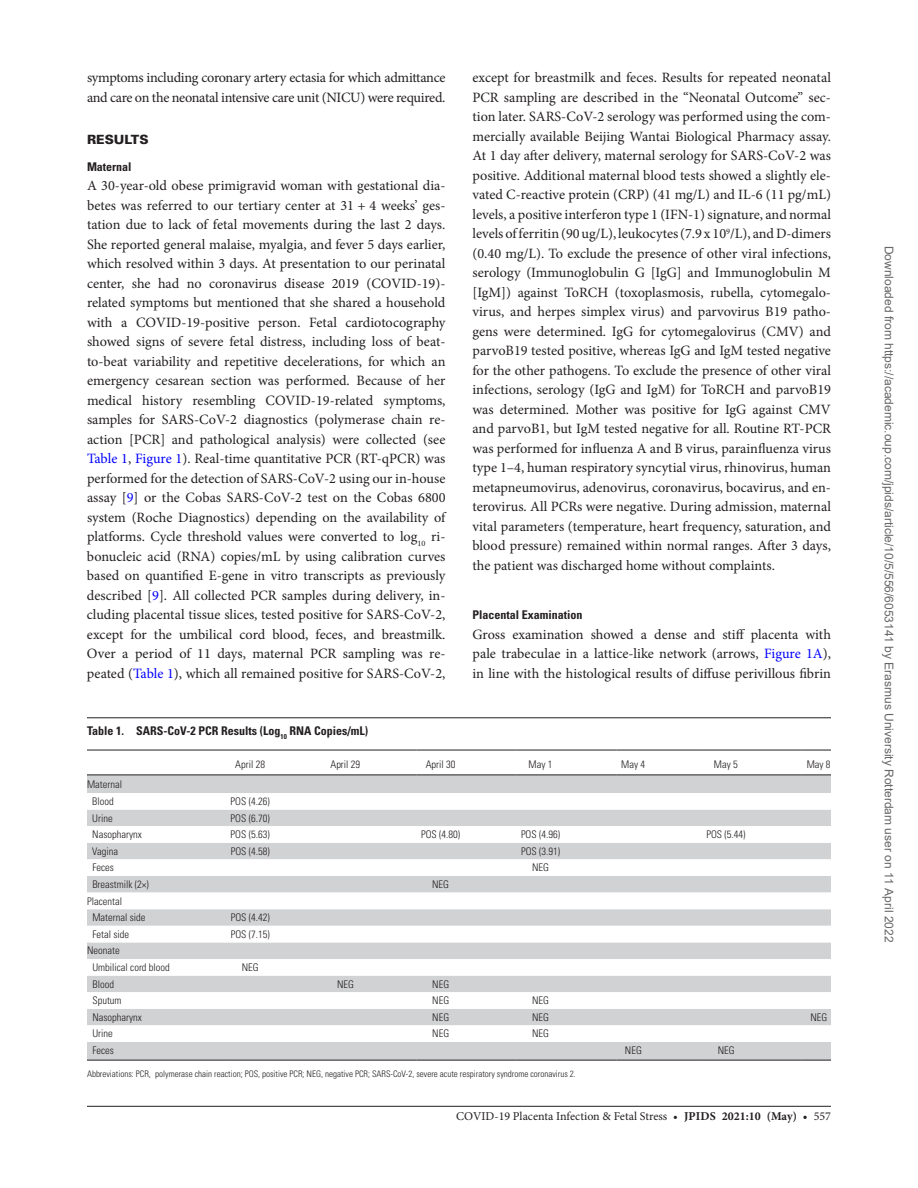
<style>
.page{position:relative;width:918px;height:1188px;background:#fff}
.page>*{position:absolute;margin:0;border:0;box-sizing:border-box;transform-origin:0 0}
.t1{font:14.25px/19.5px "Minion Pro";letter-spacing:-.01em;color:#231f20;text-align:justify}
.t2{font:900 12.75px "Univers LT Std";color:#231f20}
.t3{font:12px "Arial";color:#666}
.t4{font:700 condensed 12px "Univers LT Std";color:#231f20}
.t5{font:12px "Minion Pro";color:#231f20}
.t6{font:300 condensed 10.5px/16.6px "Univers LT Std";color:#231f20}
.t7{font:300 condensed 9px "Univers LT Std";color:#231f20}
.s1{color:#00f}
.s2{font-weight:700}
</style>
<div class="page">
<hr style="left:87px;top:1106px;width:744px;height:1px;background:#231f20">
<hr style="left:87px;top:717px;width:744px;height:1px;background:#231f20">
<div style="left:87px;top:776px;width:744px;height:284px;background:#d1d2d4"></div>
<svg style="left:87px;top:793px;width:744px;height:249px"></svg>
<svg style="left:87px;top:750px;width:744px;height:26px"></svg>
<hr style="left:87px;top:1060px;width:139px;height:1px;background:#231f20">
<hr style="left:226px;top:1060px;width:100px;height:1px;background:#231f20">
<hr style="left:326px;top:1060px;width:91px;height:1px;background:#231f20">
<hr style="left:417px;top:1060px;width:99px;height:1px;background:#231f20">
<hr style="left:516px;top:1060px;width:100px;height:1px;background:#231f20">
<hr style="left:616px;top:1060px;width:86px;height:1px;background:#231f20">
<hr style="left:702px;top:1060px;width:100px;height:1px;background:#231f20">
<svg style="left:802px;top:1060px;width:29px;height:1px"></svg>
<p class="t1" style="left:87px;top:68px;width:360px">symptoms including coronary artery ectasia for which admittance and care on the neonatal intensive care unit (NICU) were required.</p>
<p class="t2" style="left:87px;top:131px;width:63px">RESULTS</p>
<p class="t4" style="left:87px;top:159px;width:46px">Maternal</p>
<p class="t1" style="left:87px;top:176px;width:360px">A 30-year-old obese primigravid woman with gestational dia&shy;betes was referred to our tertiary center at 31 + 4 weeks’ ges&shy;tation due to lack of fetal movements during the last 2 days.<br>She reported general malaise, myalgia, and fever 5 days earlier, which resolved within 3 days. At presentation to our perinatal center, she had no coronavirus disease 2019 (COVID-19)- related symptoms but mentioned that she shared a household with a COVID-19-positive person. Fetal cardiotocography showed signs of severe fetal distress, including loss of beat&shy;to-beat variability and repetitive decelerations, for which an emergency cesarean section was performed. Because of her medical history resembling COVID-19-related symptoms, samples for SARS-CoV-2 diagnostics (polymerase chain re&shy;action [PCR] and pathological analysis) were collected (see <span class="s1">Table 1</span>, <span class="s1">Figure 1</span>). Real-time quantitative PCR (RT-qPCR) was performed for the detection of SARS-CoV-2 using our in-house assay [<span class="s1">9</span>] or the Cobas SARS-CoV-2 test on the Cobas 6800 system (Roche Diagnostics) depending on the availability of platforms. Cycle threshold values were converted to log<sub>10</sub> ri&shy;bonucleic acid (RNA) copies/mL by using calibration curves based on quantified E-gene in vitro transcripts as previously described [<span class="s1">9</span>]. All collected PCR samples during delivery, in&shy;cluding placental tissue slices, tested positive for SARS-CoV-2, except for the umbilical cord blood, feces, and breastmilk.<br>Over a period of 11 days, maternal PCR sampling was re&shy;peated (<span class="s1">Table 1</span>), which all remained positive for SARS-CoV-2,</p>
<p class="t1" style="left:472px;top:68px;width:360px">except for breastmilk and feces. Results for repeated neonatal PCR sampling are described in the “Neonatal Outcome” sec&shy;tion later. SARS-CoV-2 serology was performed using the com&shy;mercially available Beijing Wantai Biological Pharmacy assay.<br>At 1 day after delivery, maternal serology for SARS-CoV-2 was positive. Additional maternal blood tests showed a slightly ele&shy;vated C-reactive protein (CRP) (41 mg/L) and IL-6 (11 pg/mL) levels, a positive interferon type 1 (IFN-1) signature, and normal levels of ferritin (90 ug/L), leukocytes (7.9 x 10<sup>9</sup>/L), and D-dimers (0.40 mg/L). To exclude the presence of other viral infections, serology (Immunoglobulin G [IgG] and Immunoglobulin M [IgM]) against ToRCH (toxoplasmosis, rubella, cytomegalo&shy;virus, and herpes simplex virus) and parvovirus B19 patho&shy;gens were determined. IgG for cytomegalovirus (CMV) and parvoB19 tested positive, whereas IgG and IgM tested negative for the other pathogens. To exclude the presence of other viral infections, serology (IgG and IgM) for ToRCH and parvoB19 was determined. Mother was positive for IgG against CMV and parvoB1, but IgM tested negative for all. Routine RT-PCR was performed for influenza A and B virus, parainfluenza virus type 1–4, human respiratory syncytial virus, rhinovirus, human metapneumovirus, adenovirus, coronavirus, bocavirus, and en&shy;terovirus. All PCRs were negative. During admission, maternal vital parameters (temperature, heart frequency, saturation, and blood pressure) remained within normal ranges. After 3 days, the patient was discharged home without complaints.</p>
<p class="t4" style="left:472px;top:608px;width:112px">Placental Examination</p>
<p class="t1" style="left:472px;top:625px;width:360px">Gross examination showed a dense and stiff placenta with pale trabeculae in a lattice-like network (arrows, <span class="s1">Figure 1A</span>), in line with the histological results of diffuse perivillous fibrin</p>
<p class="t4" style="left:87px;top:723px;width:283px">Table 1. SARS-CoV-2 PCR Results (Log<sub>10</sub> RNA Copies/mL)</p>
<p class="t6" style="left:235px;top:756px;width:31px">April 28</p>
<p class="t6" style="left:330px;top:756px;width:31px">April 29</p>
<p class="t6" style="left:426px;top:756px;width:31px">April 30</p>
<p class="t6" style="left:529px;top:756px;width:25px">May 1</p>
<p class="t6" style="left:621px;top:756px;width:25px">May 4</p>
<p class="t6" style="left:714px;top:756px;width:25px">May 5</p>
<p class="t6" style="left:807px;top:756px;width:25px">May 8</p>
<p class="t6" style="left:87px;top:776px;width:36px;text-align:center">Maternal<br>Blood</p>
<p class="t6" style="left:231px;top:793px;width:41px">POS (4.26)</p>
<p class="t6" style="left:92px;top:810px;width:22px">Urine</p>
<p class="t6" style="left:231px;top:810px;width:41px">POS (6.70)</p>
<p class="t6" style="left:92px;top:826px;width:51px">Nasopharynx</p>
<p class="t6" style="left:231px;top:826px;width:41px">POS (5.63)</p>
<p class="t6" style="left:421px;top:826px;width:41px">POS (4.80)</p>
<p class="t6" style="left:521px;top:826px;width:41px">POS (4.96)</p>
<p class="t6" style="left:706px;top:826px;width:41px">POS (5.44)</p>
<p class="t6" style="left:92px;top:843px;width:27px">Vagina</p>
<p class="t6" style="left:231px;top:843px;width:41px">POS (4.58)</p>
<p class="t6" style="left:521px;top:843px;width:41px">POS (3.91)</p>
<p class="t6" style="left:92px;top:859px;width:23px">Feces</p>
<p class="t6" style="left:532px;top:859px;width:18px">NEG</p>
<p class="t6" style="left:92px;top:876px;width:58px">Breastmilk (2×)</p>
<p class="t6" style="left:432px;top:876px;width:18px">NEG</p>
<p class="t6" style="left:92px;top:893px;width:55px;text-indent:-5px">Placental<br>Maternal side</p>
<p class="t6" style="left:231px;top:909px;width:41px">POS (4.42)</p>
<p class="t6" style="left:92px;top:926px;width:38px">Fetal side</p>
<p class="t6" style="left:231px;top:926px;width:41px">POS (7.15)</p>
<p class="t6" style="left:92px;top:942px;width:79px;text-indent:-5px">Neonate<br>Umbilical cord blood</p>
<p class="t6" style="left:242px;top:959px;width:18px">NEG</p>
<p class="t6" style="left:92px;top:976px;width:23px">Blood</p>
<p class="t6" style="left:337px;top:976px;width:18px">NEG</p>
<p class="t6" style="left:432px;top:976px;width:18px">NEG</p>
<p class="t6" style="left:92px;top:992px;width:31px">Sputum</p>
<p class="t6" style="left:432px;top:992px;width:18px">NEG</p>
<p class="t6" style="left:532px;top:992px;width:18px">NEG</p>
<p class="t6" style="left:92px;top:1009px;width:51px">Nasopharynx</p>
<p class="t6" style="left:432px;top:1009px;width:18px">NEG</p>
<p class="t6" style="left:532px;top:1009px;width:18px">NEG</p>
<p class="t6" style="left:810px;top:1009px;width:18px">NEG</p>
<p class="t6" style="left:92px;top:1025px;width:22px">Urine</p>
<p class="t6" style="left:432px;top:1025px;width:18px">NEG</p>
<p class="t6" style="left:532px;top:1025px;width:18px">NEG</p>
<p class="t6" style="left:92px;top:1042px;width:23px">Feces</p>
<p class="t6" style="left:625px;top:1042px;width:18px">NEG</p>
<p class="t6" style="left:718px;top:1042px;width:18px">NEG</p>
<p class="t7" style="left:87px;top:1068px;width:490px">Abbreviations: PCR, polymerase chain reaction; POS, positive PCR; NEG, negative PCR; SARS-CoV-2, severe acute respiratory syndrome coronavirus 2.</p>
<p class="t5" style="left:456px;top:1109px;width:376px">COVID-19 Placenta Infection &amp; Fetal Stress • <span class="s2">jpids 2021:10 (May) •</span> 557</p>
<p class="t3" style="left:893px;top:246px;width:698px;rotate:90deg">Downloaded from https://academic.oup.com/jpids/article/10/5/556/6053141 by Erasmus University Rotterdam user on 11 April 2022</p>
</div>
